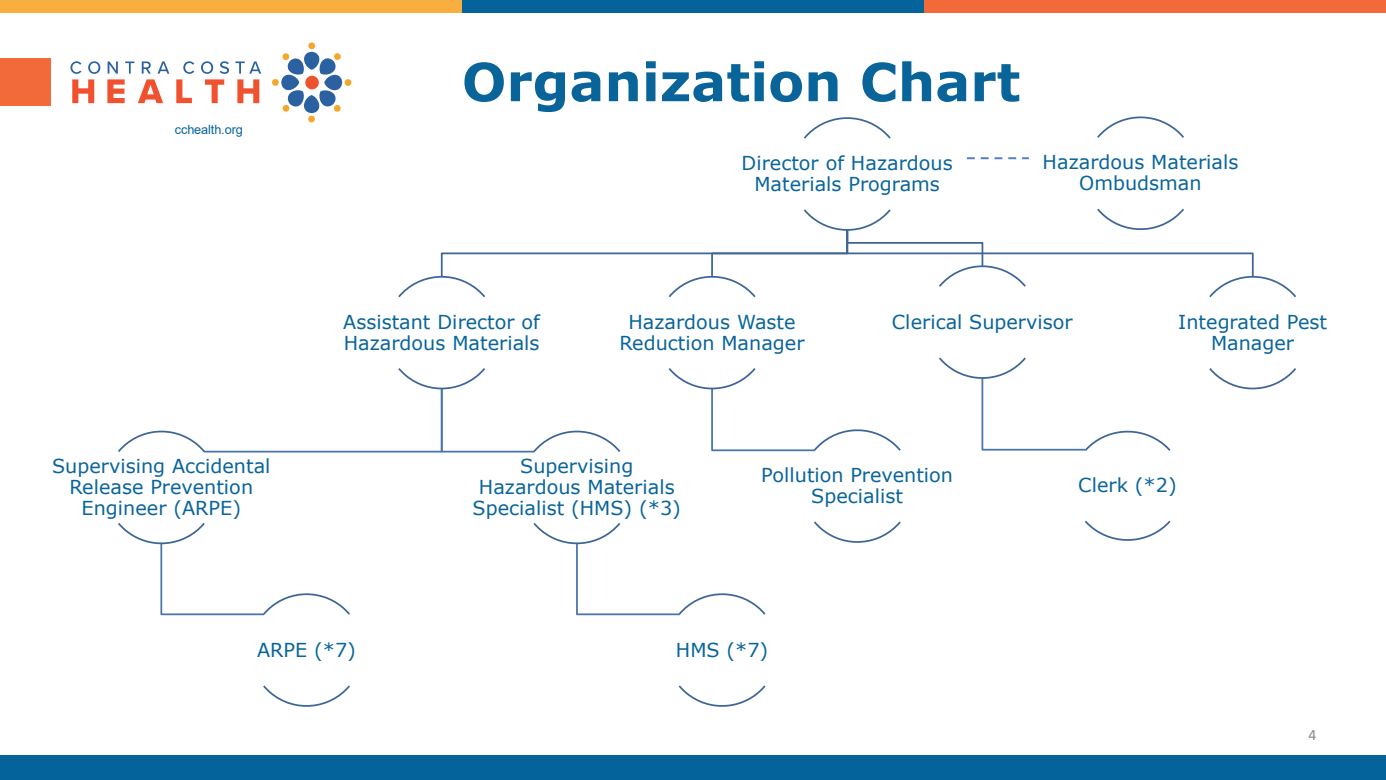
<style>
.page{position:relative;width:1386px;height:780px;background:#fff}
.page>*{position:absolute;margin:0;border:0;box-sizing:border-box;transform-origin:0 0}
.t1{font:700 52.5px "Verdana";color:#09649a}
.t2{font:19.25px/21.1px "Verdana";color:#09649a;text-align:center}
.t3{font:15.75px "Calibri";color:#898989}
.t4{font:12.69px "Arial";letter-spacing:-.01em;color:#05639b}
</style>
<div class="page">
<div style="left:0;top:59px;width:50px;height:47px;background:#f26a39"></div>
<div style="left:0;top:755px;width:1385px;height:24px;background:#05639b"></div>
<div style="left:0;top:0;width:461px;height:12px;background:#f9af3f"></div>
<div style="left:462px;top:0;width:461px;height:12px;background:#05639b"></div>
<div style="left:924px;top:0;width:461px;height:12px;background:#f26a39"></div>
<svg style="left:70px;top:61px;width:30px;height:42px"></svg>
<svg style="left:107px;top:61px;width:62px;height:42px"></svg>
<svg style="left:176px;top:61px;width:18px;height:42px"></svg>
<svg style="left:201px;top:61px;width:28px;height:42px"></svg>
<svg style="left:235px;top:61px;width:26px;height:42px"></svg>
<div style="left:308px;top:42px;width:7px;height:7px;background:#f7a62c;border-radius:50%"></div>
<div style="left:344px;top:79px;width:7px;height:7px;background:#f7a62c;border-radius:50%"></div>
<div style="left:308px;top:116px;width:7px;height:6px;background:#f7a62c;border-radius:50%"></div>
<div style="left:272px;top:79px;width:7px;height:7px;background:#f7a62c;border-radius:50%"></div>
<svg style="left:281px;top:52px;width:61px;height:61px"></svg>
<svg style="left:804px;top:117px;width:87px;height:22px"></svg>
<svg style="left:118px;top:523px;width:232px;height:93px"></svg>
<svg style="left:263px;top:685px;width:87px;height:22px"></svg>
<svg style="left:118px;top:368px;width:503px;height:85px"></svg>
<svg style="left:533px;top:523px;width:233px;height:93px"></svg>
<svg style="left:678px;top:685px;width:88px;height:22px"></svg>
<svg style="left:668px;top:368px;width:233px;height:84px"></svg>
<svg style="left:814px;top:521px;width:87px;height:22px"></svg>
<svg style="left:939px;top:357px;width:232px;height:94px"></svg>
<svg style="left:1085px;top:520px;width:86px;height:21px"></svg>
<svg style="left:1209px;top:368px;width:87px;height:22px"></svg>
<svg style="left:1097px;top:116px;width:87px;height:22px"></svg>
<svg style="left:398px;top:208px;width:898px;height:90px"></svg>
<svg style="left:967px;top:157px;width:61px;height:2px"></svg>
<p class="t4" style="left:175px;top:120px;width:70px">cchealth.org</p>
<p class="t2" style="left:52px;top:455px;width:220px">Supervising Accidental<br>Release Prevention<br>Engineer (ARPE)</p>
<h1 class="t1" style="left:462px;top:45px;width:560px">Organization Chart</h1>
<p class="t2" style="left:741px;top:152px;width:213px">Director of Hazardous<br>Materials Programs</p>
<p class="t2" style="left:1042px;top:151px;width:197px">Hazardous Materials<br>Ombudsman</p>
<p class="t2" style="left:343px;top:311px;width:198px;text-align:left">Assistant Director of<br>Hazardous Materials</p>
<p class="t2" style="left:619px;top:311px;width:187px">Hazardous Waste<br>Reduction Manager</p>
<p class="t2" style="left:891px;top:311px;width:182px">Clerical Supervisor</p>
<p class="t2" style="left:1178px;top:311px;width:150px">Integrated Pest<br>Manager</p>
<p class="t2" style="left:472px;top:455px;width:210px">Supervising<br>Hazardous Materials<br>Specialist (HMS) (*3)</p>
<p class="t2" style="left:761px;top:464px;width:193px">Pollution Prevention<br>Specialist</p>
<p class="t2" style="left:1078px;top:474px;width:100px">Clerk (*2)</p>
<p class="t2" style="left:257px;top:638px;width:100px">ARPE (*7)</p>
<p class="t2" style="left:675px;top:638px;width:94px">HMS (*7)</p>
<p class="t3" style="left:1308px;top:723px;width:9px">4</p>
</div>
